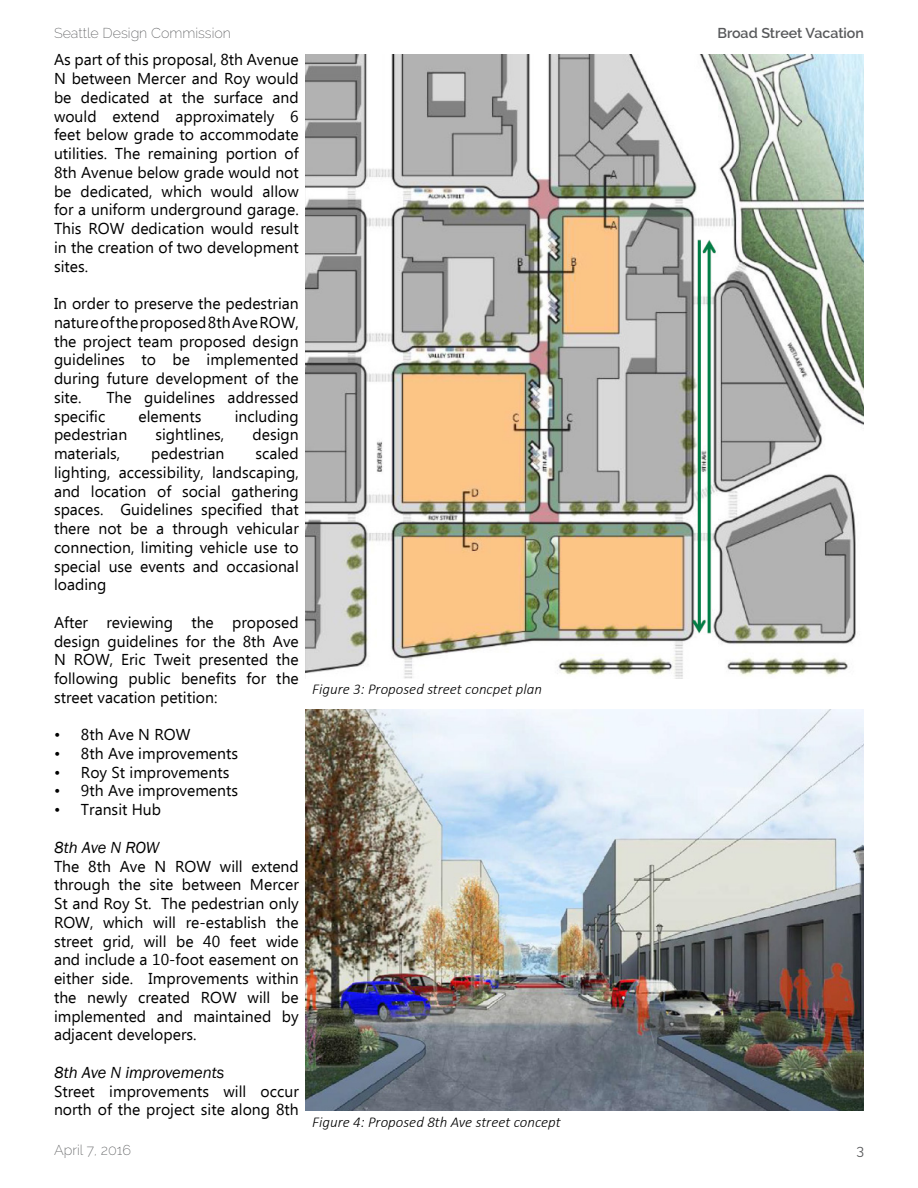
<style>
.page{position:relative;width:918px;height:1188px;background:#fff}
.page>*{position:absolute;margin:0;border:0;box-sizing:border-box;transform-origin:0 0}
.t1{font:italic 16.5px "Franklin Gothic";color:#000}
.t2{font:15.75px/18.8px "Ebrima";color:#000;text-align:justify}
.t3{font:italic 300 15px "Calibri";color:#000}
.t4{font:200 14.25px "Raleway";color:#58595b}
.t5{font:600 14.25px "Raleway";color:#58595b}
.t6{font:14.25px "Raleway";color:#58595b}
</style>
<div class="page">
<img style="left:306px;top:54px;width:558px;height:624px">
<img style="left:306px;top:709px;width:558px;height:402px">
<p class="t4" style="left:54px;top:25px;width:179px">Seattle Design Commission</p>
<p class="t5" style="left:717px;top:25px;width:148px">Broad Street Vacation</p>
<p class="t2" style="left:54px;top:52px;width:246px">As part of this proposal, 8th Avenue N between Mercer and Roy would be dedicated at the surface and would extend approximately 6 feet below grade to accommodate utilities. The remaining portion of 8th Avenue below grade would not be dedicated, which would allow for a uniform underground garage.<br>This ROW dedication would result in the creation of two development sites.</p>
<p class="t2" style="left:54px;top:295px;width:246px">In order to preserve the pedestrian nature of the proposed 8th Ave ROW, the project team proposed design guidelines to be implemented during future development of the site.</p>
<p class="t2" style="left:106px;top:389px;width:194px">The guidelines addressed</p>
<p class="t2" style="left:54px;top:408px;width:53px">specific</p>
<p class="t2" style="left:139px;top:408px;width:65px">elements</p>
<p class="t2" style="left:235px;top:408px;width:66px">including</p>
<p class="t2" style="left:54px;top:426px;width:75px">pedestrian</p>
<p class="t2" style="left:155px;top:426px;width:70px">sightlines,</p>
<p class="t2" style="left:253px;top:426px;width:48px">design</p>
<p class="t2" style="left:54px;top:445px;width:68px">materials,</p>
<p class="t2" style="left:151px;top:445px;width:75px">pedestrian</p>
<p class="t2" style="left:54px;top:445px;width:246px;text-indent:202px">scaled lighting, accessibility, landscaping, and location of social gathering spaces. Guidelines specified that there not be a through vehicular connection, limiting vehicle use to special use events and occasional loading</p>
<p class="t2" style="left:54px;top:614px;width:246px">After reviewing the proposed design guidelines for the 8th Ave N ROW, Eric Tweit presented the following public benefits for the street vacation petition:</p>
<p class="t2" style="left:54px;top:726px;width:138px">• 8th Ave N ROW</p>
<p class="t2" style="left:54px;top:745px;width:186px">• 8th Ave improvements</p>
<p class="t2" style="left:54px;top:764px;width:177px">• Roy St improvements</p>
<p class="t2" style="left:54px;top:783px;width:186px">• 9th Ave improvements</p>
<p class="t2" style="left:54px;top:801px;width:109px">• Transit Hub</p>
<p class="t1" style="left:54px;top:837px;width:107px">8th Ave N ROW</p>
<p class="t2" style="left:54px;top:858px;width:246px">The 8th Ave N ROW will extend through the site between Mercer St and Roy St. The pedestrian only ROW, which will re-establish the street grid, will be 40 feet wide and include a 10-foot easement on either side. Improvements within the newly created ROW will be implemented and maintained by adjacent developers.</p>
<p class="t1" style="left:54px;top:1062px;width:172px">8th Ave N improvements</p>
<p class="t2" style="left:54px;top:1083px;width:246px">Street improvements will occur north of the project site along 8th</p>
<p class="t3" style="left:312px;top:680px;width:231px">Figure 3: Proposed street concpet plan</p>
<p class="t3" style="left:312px;top:1112px;width:250px">Figure 4: Proposed 8th Ave street concept</p>
<p class="t4" style="left:54px;top:1142px;width:79px">April 7, 2016</p>
<p class="t6" style="left:856px;top:1142px;width:9px">3</p>
</div>
